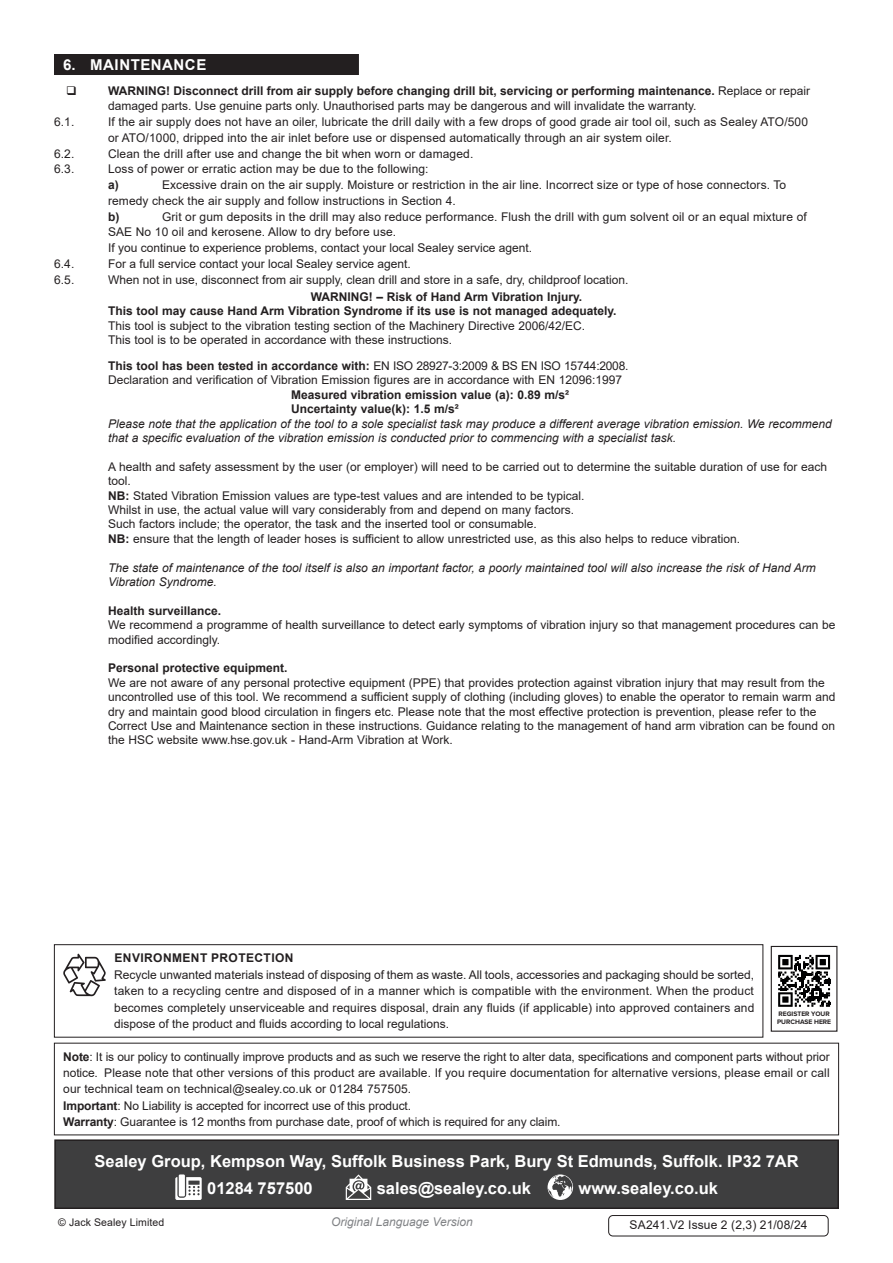
<style>
.page{position:relative;width:893px;height:1263px;background:#fff}
.page>*{position:absolute;margin:0;border:0;box-sizing:border-box;transform-origin:0 0}
.Footer_Contact_Information{font:700 16.5px "Arial";color:#fff}
.t1{font:700 15px "Arial";letter-spacing:.035em;color:#fff}
.Enviroment_Protection_Body{font:12px/14.4px "Arial";color:#231f20}
.Important_Notification_Body{font:12px/16.2px "Arial";letter-spacing:-.01em;color:#231f20;text-align:justify}
.Body{font:12px/15.8px "Arial";letter-spacing:.01em;color:#231f20}
.t2{font:italic 12px/14.4px "Arial";color:#231f20}
.Enviroment_Protection_Header{font:700 12px "Arial";color:#231f20}
.Body__Footer{font:12px "Arial";letter-spacing:.01em;color:#231f20}
.t3{font:italic 12px "Arial";color:#808285}
.Enviroment_Protection_Header-2{font:700 12px "Arial";letter-spacing:.035em;color:#231f20}
.Body-2{font:700 12px "Arial";color:#231f20}
.Body__Justified__7pt{font:10.5px "Arial";letter-spacing:.01em;color:#231f20}
.t4{font:700 6.75px/7.8px "Proxima Nova";color:#231f20}
.s1{font-weight:700}
.s2{font-weight:400}
</style>
<div class="page">
<div style="left:54px;top:54px;width:305px;height:21px;background:#231f20"></div>
<div style="left:55px;top:1140px;width:783px;height:68px;background:#3e3e3f"></div>
<svg style="left:175px;top:1177px;width:27px;height:23px"></svg>
<div style="left:179px;top:1174px;width:6px;height:22px;background:#fff"></div>
<svg style="left:346px;top:1174px;width:25px;height:26px"></svg>
<svg style="left:548px;top:1174px;width:25px;height:26px"></svg>
<div style="left:54px;top:1139px;width:785px;height:70px;border:2px solid #231f20"></div>
<div style="left:54px;top:944px;width:709px;height:93px;border:1px solid #231f20"></div>
<svg style="left:63px;top:954px;width:43px;height:42px"></svg>
<div style="left:608px;top:1215px;width:220px;height:21px;border:1px solid #231f20;border-radius:4px"></div>
<svg style="left:778px;top:954px;width:53px;height:53px"></svg>
<svg style="left:778px;top:955px;width:52px;height:52px"></svg>
<div style="left:771px;top:946px;width:66px;height:86px;border:1px solid #231f20"></div>
<p class="t1" style="left:63px;top:54px;width:145px">6. MAINTENANCE</p>
<p class="Enviroment_Protection_Body" style="left:108px;top:82px;width:704px;line-height:15.8px"><span class="s1">WARNING! Disconnect drill from air supply before changing drill bit, servicing or performing maintenance.</span> Replace or repair damaged parts. Use genuine parts only. Unauthorised parts may be dangerous and will invalidate the warranty.</p>
<p class="Enviroment_Protection_Body" style="left:54px;top:115px;width:22px">6.1.</p>
<p class="Enviroment_Protection_Body" style="left:108px;top:114px;width:701px;line-height:15.8px">If the air supply does not have an oiler, lubricate the drill daily with a few drops of good grade air tool oil, such as Sealey ATO/500 or ATO/1000, dripped into the air inlet before use or dispensed automatically through an air system oiler.</p>
<p class="Enviroment_Protection_Body" style="left:54px;top:146px;width:22px">6.2.</p>
<p class="Enviroment_Protection_Body" style="left:108px;top:146px;width:367px">Clean the drill after use and change the bit when worn or damaged.</p>
<p class="Enviroment_Protection_Body" style="left:54px;top:162px;width:22px">6.3.</p>
<p class="Enviroment_Protection_Body" style="left:108px;top:162px;width:322px">Loss of power or erratic action may be due to the following:</p>
<p class="Body-2" style="left:108px;top:176px;width:12px">a)</p>
<p class="Body" style="left:108px;top:177px;width:680px;text-indent:54px">Excessive drain on the air supply. Moisture or restriction in the air line. Incorrect size or type of hose connectors. To remedy check the air supply and follow instructions in Section 4.</p>
<p class="Body-2" style="left:108px;top:208px;width:13px">b)</p>
<p class="Body" style="left:108px;top:208px;width:700px;text-indent:54px">Grit or gum deposits in the drill may also reduce performance. Flush the drill with gum solvent oil or an equal mixture of<br>SAE No 10 oil and kerosene. Allow to dry before use.</p>
<p class="Body" style="left:108px;top:240px;width:426px">If you continue to experience problems, contact your local Sealey service agent.</p>
<p class="Enviroment_Protection_Body" style="left:54px;top:256px;width:22px">6.4.</p>
<p class="Enviroment_Protection_Body" style="left:108px;top:256px;width:304px">For a full service contact your local Sealey service agent.</p>
<p class="Enviroment_Protection_Body" style="left:54px;top:272px;width:22px">6.5.</p>
<p class="Enviroment_Protection_Body" style="left:108px;top:272px;width:522px">When not in use, disconnect from air supply, clean drill and store in a safe, dry, childproof location.</p>
<p class="Enviroment_Protection_Header" style="left:311px;top:288px;width:273px">WARNING! – Risk of Hand Arm Vibration Injury.</p>
<p class="Enviroment_Protection_Header" style="left:108px;top:303px;width:510px">This tool may cause Hand Arm Vibration Syndrome if its use is not managed adequately.</p>
<p class="Enviroment_Protection_Body" style="left:108px;top:318px;width:479px">This tool is subject to the vibration testing section of the Machinery Directive 2006/42/EC.</p>
<p class="Enviroment_Protection_Body" style="left:108px;top:333px;width:346px">This tool is to be operated in accordance with these instructions.</p>
<p class="Enviroment_Protection_Header" style="left:108px;top:357px;width:522px">This tool has been tested in accordance with: <span class="s2">EN ISO 28927-3:2009 &amp; BS EN ISO 15744:2008.</span></p>
<p class="Enviroment_Protection_Body" style="left:108px;top:373px;width:516px">Declaration and verification of Vibration Emission figures are in accordance with EN 12096:1997</p>
<p class="Enviroment_Protection_Header" style="left:291px;top:386px;width:280px">Measured vibration emission value (a): 0.89 m/s²</p>
<p class="Enviroment_Protection_Header" style="left:291px;top:400px;width:169px">Uncertainty value(k): 1.5 m/s²</p>
<p class="t2" style="left:108px;top:416px;width:725px">Please note that the application of the tool to a sole specialist task may produce a different average vibration emission. We recommend that a specific evaluation of the vibration emission is conducted prior to commencing with a specialist task.</p>
<p class="Enviroment_Protection_Body" style="left:108px;top:459px;width:721px">A health and safety assessment by the user (or employer) will need to be carried out to determine the suitable duration of use for each tool.</p>
<p class="Enviroment_Protection_Body" style="left:108px;top:488px;width:478px"><span class="s1">NB:</span> Stated Vibration Emission values are type-test values and are intended to be typical.</p>
<p class="Enviroment_Protection_Body" style="left:108px;top:502px;width:468px">Whilst in use, the actual value will vary considerably from and depend on many factors.</p>
<p class="Enviroment_Protection_Body" style="left:108px;top:517px;width:430px">Such factors include; the operator, the task and the inserted tool or consumable.</p>
<p class="Enviroment_Protection_Body" style="left:108px;top:531px;width:634px"><span class="s1">NB:</span> ensure that the length of leader hoses is sufficient to allow unrestricted use, as this also helps to reduce vibration.</p>
<p class="t2" style="left:108px;top:560px;width:709px">The state of maintenance of the tool itself is also an important factor, a poorly maintained tool will also increase the risk of Hand Arm<br>Vibration Syndrome.</p>
<p class="Enviroment_Protection_Header" style="left:108px;top:602px;width:115px">Health surveillance.</p>
<p class="Enviroment_Protection_Body" style="left:108px;top:618px;width:729px">We recommend a programme of health surveillance to detect early symptoms of vibration injury so that management procedures can be modified accordingly.</p>
<p class="Enviroment_Protection_Header" style="left:108px;top:660px;width:181px">Personal protective equipment.</p>
<p class="Enviroment_Protection_Body" style="left:108px;top:675px;width:729px">We are not aware of any personal protective equipment (PPE) that provides protection against vibration injury that may result from the uncontrolled use of this tool. We recommend a sufficient supply of clothing (including gloves) to enable the operator to remain warm and dry and maintain good blood circulation in fingers etc. Please note that the most effective protection is prevention, please refer to the Correct Use and Maintenance section in these instructions. Guidance relating to the management of hand arm vibration can be found on the HSC website www.hse.gov.uk - Hand-Arm Vibration at Work.</p>
<p class="Enviroment_Protection_Header-2" style="left:114px;top:950px;width:181px">ENVIRONMENT PROTECTION</p>
<p class="Enviroment_Protection_Body" style="left:114px;top:966px;width:642px;line-height:16.5px;text-align:justify">Recycle unwanted materials instead of disposing of them as waste. All tools, accessories and packaging should be sorted, taken to a recycling centre and disposed of in a manner which is compatible with the environment. When the product becomes completely unserviceable and requires disposal, drain any fluids (if applicable) into approved containers and dispose of the product and fluids according to local regulations.</p>
<p class="Important_Notification_Body" style="left:63px;top:1048px;width:768px"><span class="s1">Note</span>: It is our policy to continually improve products and as such we reserve the right to alter data, specifications and component parts without prior notice. Please note that other versions of this product are available. If you require documentation for alternative versions, please email or call our technical team on technical@sealey.co.uk or 01284 757505.</p>
<p class="Important_Notification_Body" style="left:63px;top:1097px;width:349px"><span class="s1">Important</span>: No Liability is accepted for incorrect use of this product.</p>
<p class="Important_Notification_Body" style="left:63px;top:1114px;width:499px"><span class="s1">Warranty</span>: Guarantee is 12 months from purchase date, proof of which is required for any claim.</p>
<p class="t4" style="left:777px;top:1010px;width:56px">REGISTER YOUR<br>PURCHASE HERE</p>
<p class="Footer_Contact_Information" style="left:95px;top:1149px;width:706px">Sealey Group, Kempson Way, Suffolk Business Park, Bury St Edmunds, Suffolk. IP32 7AR</p>
<p class="Footer_Contact_Information" style="left:207px;top:1176px;width:107px">01284 757500</p>
<p class="Footer_Contact_Information" style="left:377px;top:1176px;width:156px">sales@sealey.co.uk</p>
<p class="Footer_Contact_Information" style="left:579px;top:1176px;width:141px">www.sealey.co.uk</p>
<p class="Body__Justified__7pt" style="left:58px;top:1215px;width:108px">© Jack Sealey Limited</p>
<p class="t3" style="left:331px;top:1214px;width:143px">Original Language Version</p>
<p class="Body__Footer" style="left:630px;top:1216px;width:179px">SA241.V2 Issue 2 (2,3) 21/08/24</p>
</div>
